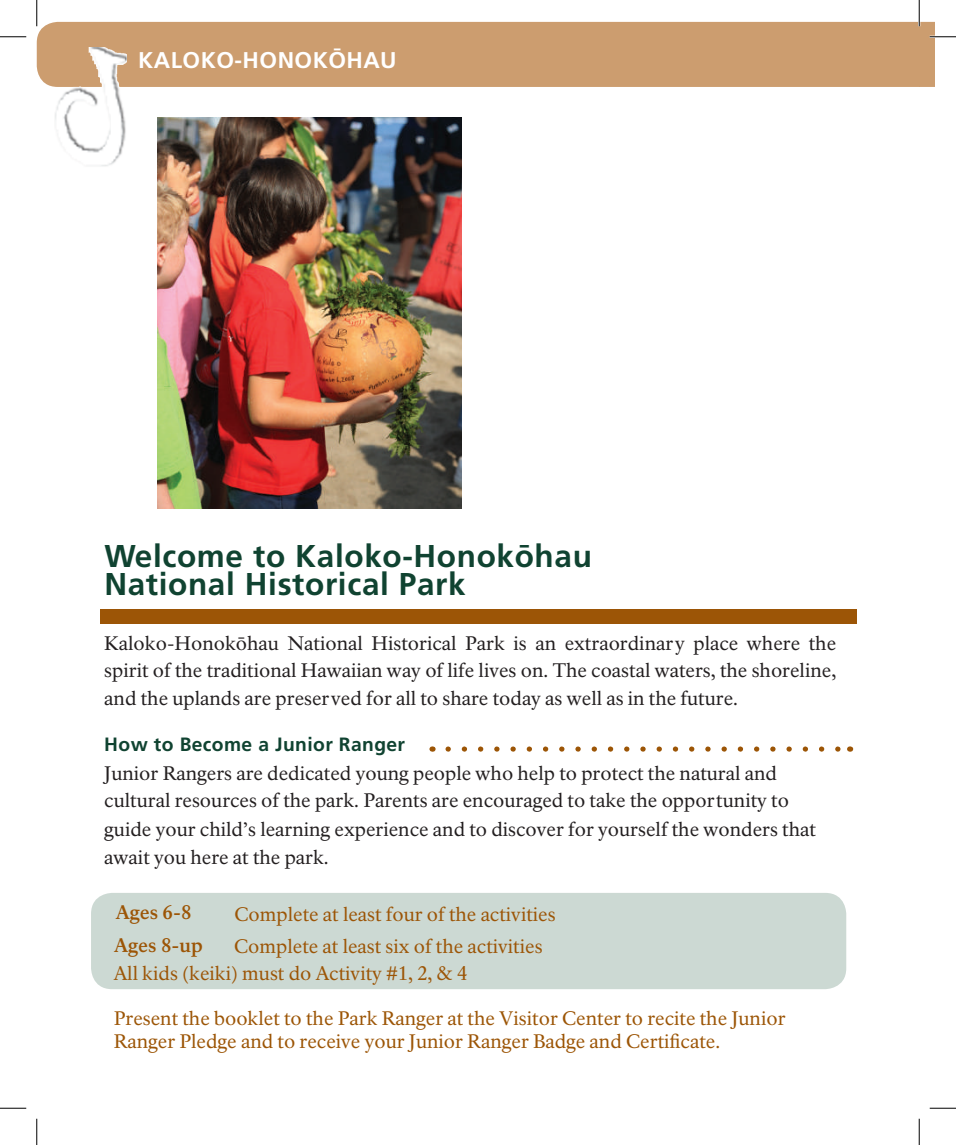
<style>
.page{position:relative;width:956px;height:1145px;background:#fff}
.page>*{position:absolute;margin:0;border:0;box-sizing:border-box;transform-origin:0 0}
.t1{font:700 31.5px/28px "H Frutiger LT Std";letter-spacing:.02em;color:#104331}
.t2{font:700 22.75px "H Frutiger LT Std";letter-spacing:.02em;color:#fff}
.t3{font:19.25px/28.2px "NPS Rawlinson OT";color:#231f20;text-align:justify}
.t4{font:19.25px/27.1px "NPS Rawlinson OT";color:#9c5506}
.t5{font:700 19.25px "H Frutiger LT Std";letter-spacing:.02em;color:#104331}
.t6{font:700 19.25px "NPS Rawlinson OT";color:#9c5506}
</style>
<div class="page">
<svg style="left:918px;top:1118px;width:1px;height:26px"></svg>
<svg style="left:36px;top:1118px;width:1px;height:26px"></svg>
<svg style="left:36px;top:0;width:1px;height:26px"></svg>
<svg style="left:929px;top:1107px;width:27px;height:1px"></svg>
<svg style="left:0;top:1107px;width:26px;height:1px"></svg>
<svg style="left:0;top:36px;width:26px;height:1px"></svg>
<svg style="left:448px;top:746px;width:393px;height:5px"></svg>
<div style="left:100px;top:609px;width:756px;height:14px;background:#9c5506"></div>
<div style="left:37px;top:22px;width:881px;height:65px;background:#cc9d6f"></div>
<img style="left:54px;top:47px;width:73px;height:119px">
<img style="left:157px;top:117px;width:304px;height:391px">
<svg style="left:918px;top:0;width:38px;height:87px"></svg>
<div style="left:91px;top:892px;width:755px;height:97px;background:#ccd9d3;border-radius:21px"></div>
<h2 class="t2" style="left:138px;top:47px;width:260px">KALOKO-HONOKŌHAU</h2>
<h2 class="t1" style="left:104px;top:542px;width:489px">Welcome to Kaloko-Honokōhau<br>National Historical Park</h2>
<p class="t3" style="left:104px;top:629px;width:733px;line-height:27.7px">Kaloko-Honokōhau National Historical Park is an extraordinary place where the spirit of the traditional Hawaiian way of life lives on. The coastal waters, the shoreline, and the uplands are preserved for all to share today as well as in the future.</p>
<h3 class="t5" style="left:104px;top:733px;width:302px">How to Become a Junior Ranger</h3>
<p class="t3" style="left:104px;top:759px;width:713px;text-align:left">Junior Rangers are dedicated young people who help to protect the natural and cultural resources of the park. Parents are encouraged to take the opportunity to guide your child’s learning experience and to discover for yourself the wonders that await you here at the park.</p>
<p class="t6" style="left:116px;top:901px;width:77px">Ages 6-8</p>
<p class="t4" style="left:234px;top:900px;width:323px">Complete at least four of the activities</p>
<p class="t6" style="left:114px;top:934px;width:90px">Ages 8-up</p>
<p class="t4" style="left:114px;top:932px;width:430px;text-indent:120px">Complete at least six of the activities<br>All kids (keiki) must do Activity #1, 2, &amp; 4</p>
<p class="t4" style="left:114px;top:1007px;width:673px;line-height:23.1px">Present the booklet to the Park Ranger at the Visitor Center to recite the Junior<br>Ranger Pledge and to receive your Junior Ranger Badge and Certificate.</p>
</div>
